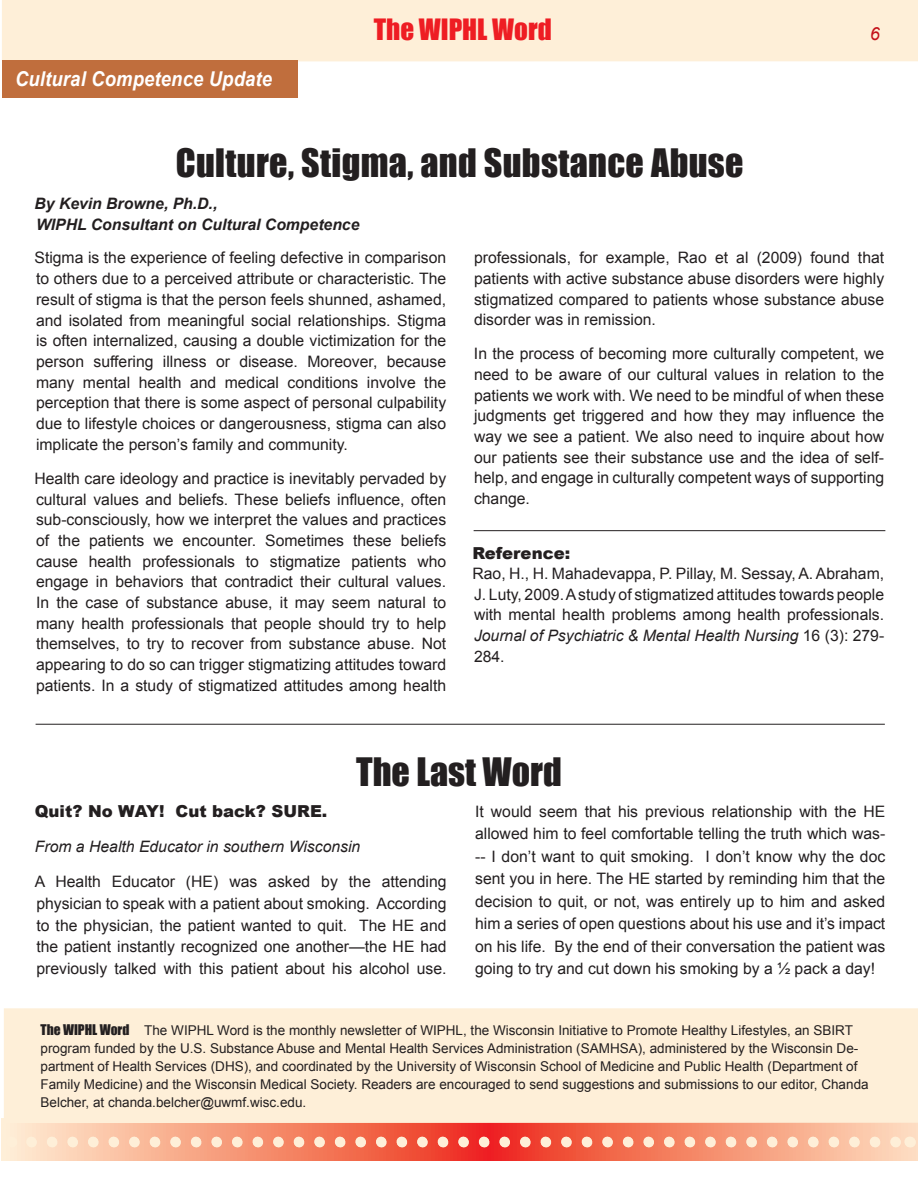
<style>
.page{position:relative;width:918px;height:1188px;background:#fff}
.page>*{position:absolute;margin:0;border:0;box-sizing:border-box;transform-origin:0 0}
.headline{font:36px "Impact";letter-spacing:.01em;color:#231f20}
.t1{font:27px "Impact";color:#ee1d23}
.Sub_head_reversed{font:italic 700 20.4px "Arial";letter-spacing:.01em;color:#fff;scale:.9 1}
.t2{font:italic 18px "Arial";color:#c4121a}
.Subhead{font:900 16.5px "Arial";color:#231f20}
.Body_10_5{font:15.75px/20.7px "Arial";color:#231f20;text-align:justify}
.author{font:italic 700 15.75px/20.7px "Arial";color:#231f20}
.Body_10_5-2{font:italic 15.75px "Arial";color:#231f20}
.t3{font:13.5px/18px "Arial";color:#231f20}
.s1{font-style:italic}
.s2{font-family:"Impact"}
</style>
<div class="page">
<div style="left:2px;top:0;width:916px;height:62px;background:#feefd8"></div>
<svg style="left:2px;top:1118px;width:916px;height:42px;background:#f58e73"></svg>
<div style="left:2px;top:60px;width:295px;height:38px;background:#c06e3d"></div>
<svg style="left:31px;top:1137px;width:869px;height:11px;background:#f8b097"></svg>
<svg style="left:909px;top:1137px;width:2px;height:11px"></svg>
<hr style="left:36px;top:724px;width:849px;height:1px;background:#231f20">
<div style="left:4px;top:1008px;width:914px;height:115px;background:#feefd8"></div>
<hr style="left:474px;top:530px;width:411px;height:1px;background:#231f20">
<p class="Sub_head_reversed" style="left:15px;top:66px;width:287px">Cultural Competence Update</p>
<p class="t1" style="left:374px;top:9px;width:179px">The WIPHL Word</p>
<p class="t2" style="left:870px;top:22px;width:12px">6</p>
<p class="headline" style="left:176px;top:135px;width:569px">Culture, Stigma, and Substance Abuse</p>
<p class="author" style="left:34px;top:194px;width:326px">By Kevin Browne, Ph.D.,<br>WIPHL Consultant on Cultural Competence</p>
<p class="Body_10_5" style="left:34px;top:248px;width:413px">Stigma is the experience of feeling defective in comparison to others due to a perceived attribute or characteristic. The result of stigma is that the person feels shunned, ashamed, and isolated from meaningful social relationships. Stigma is often internalized, causing a double victimization for the person suffering illness or disease. Moreover, because many mental health and medical conditions involve the perception that there is some aspect of personal culpability due to lifestyle choices or dangerousness, stigma can also implicate the person’s family and community.</p>
<p class="Body_10_5" style="left:34px;top:468px;width:413px">Health care ideology and practice is inevitably pervaded by cultural values and beliefs. These beliefs influence, often sub-consciously, how we interpret the values and practices of the patients we encounter. Sometimes these beliefs cause health professionals to stigmatize patients who engage in behaviors that contradict their cultural values.<br>In the case of substance abuse, it may seem natural to many health professionals that people should try to help themselves, to try to recover from substance abuse. Not appearing to do so can trigger stigmatizing attitudes toward patients. In a study of stigmatized attitudes among health</p>
<p class="Body_10_5" style="left:474px;top:248px;width:412px">professionals, for example, Rao et al (2009) found that patients with active substance abuse disorders were highly stigmatized compared to patients whose substance abuse disorder was in remission.</p>
<p class="Body_10_5" style="left:474px;top:344px;width:412px">In the process of becoming more culturally competent, we need to be aware of our cultural values in relation to the patients we work with. We need to be mindful of when these judgments get triggered and how they may influence the way we see a patient. We also need to inquire about how our patients see their substance use and the idea of self&shy;help, and engage in culturally competent ways of supporting change.</p>
<p class="Subhead" style="left:472px;top:541px;width:99px">Reference:</p>
<p class="Body_10_5" style="left:472px;top:564px;width:413px">Rao, H., H. Mahadevappa, P. Pillay, M. Sessay, A. Abraham, J. Luty, 2009. A study of stigmatized attitudes towards people with mental health problems among health professionals.<br><span class="s1">Journal of Psychiatric &amp; Mental Health Nursing</span> 16 (3): 279- 284.</p>
<p class="headline" style="left:356px;top:744px;width:207px">The Last Word</p>
<p class="Subhead" style="left:35px;top:799px;width:294px">Quit? No WAY! Cut back? SURE.</p>
<p class="Body_10_5-2" style="left:35px;top:837px;width:327px">From a Health Educator in southern Wisconsin</p>
<p class="Body_10_5" style="left:35px;top:871px;width:413px;line-height:21.6px">A Health Educator (HE) was asked by the attending physician to speak with a patient about smoking. According to the physician, the patient wanted to quit. The HE and the patient instantly recognized one another—the HE had previously talked with this patient about his alcohol use.</p>
<p class="Body_10_5" style="left:475px;top:800px;width:412px;line-height:22.5px">It would seem that his previous relationship with the HE allowed him to feel comfortable telling the truth which was--- I don’t want to quit smoking. I don’t know why the doc sent you in here. The HE started by reminding him that the decision to quit, or not, was entirely up to him and asked him a series of open questions about his use and it’s impact on his life. By the end of their conversation the patient was going to try and cut down his smoking by a ½ pack a day!</p>
<p class="t3" style="left:40px;top:1021px;width:830px"><span class="s2">The WIPHL Word</span> The WIPHL Word is the monthly newsletter of WIPHL, the Wisconsin Initiative to Promote Healthy Lifestyles, an SBIRT program funded by the U.S. Substance Abuse and Mental Health Services Administration (SAMHSA), administered by the Wisconsin De&shy;partment of Health Services (DHS), and coordinated by the University of Wisconsin School of Medicine and Public Health (Department of Family Medicine) and the Wisconsin Medical Society. Readers are encouraged to send suggestions and submissions to our editor, Chanda Belcher, at chanda.belcher@uwmf.wisc.edu.</p>
</div>
